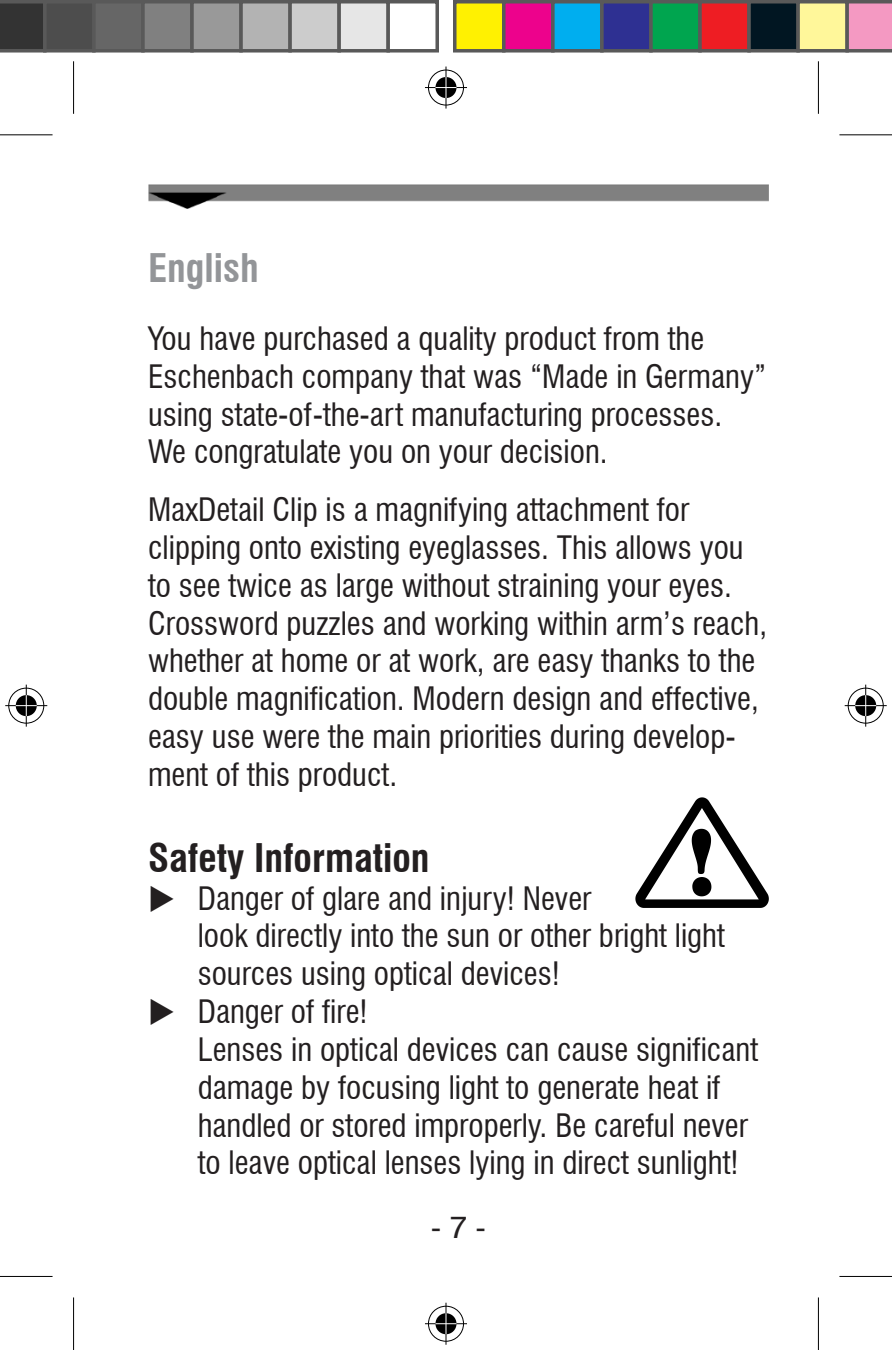
<style>
.page{position:relative;width:892px;height:1350px;background:#fff}
.page>*{position:absolute;margin:0;border:0;box-sizing:border-box;transform-origin:0 0}
.t1{font:700 condensed 38.5px "Swiss 721 BT";color:#231f20}
.t2{font:700 condensed 38.5px "Swiss 721 BT";color:#939598}
.t3{font:condensed 31.5px/37.8px "Swiss 721 BT";color:#231f20}
.t4{font:31.5px "Swiss 721 BT";color:#231f20}
</style>
<div class="page">
<img style="left:148px;top:184px;width:620px;height:24px">
<svg style="left:635px;top:797px;width:133px;height:110px"></svg>
<svg style="left:0;top:135px;width:52px;height:1px"></svg>
<svg style="left:839px;top:135px;width:52px;height:1px"></svg>
<svg style="left:0;top:1276px;width:52px;height:1px"></svg>
<svg style="left:839px;top:1276px;width:52px;height:1px"></svg>
<div style="left:71px;top:61px;width:5px;height:53px;background:#f5f5f5"></div>
<div style="left:71px;top:1297px;width:5px;height:52px;background:#f5f5f5"></div>
<svg style="left:818px;top:61px;width:1px;height:53px"></svg>
<svg style="left:818px;top:1297px;width:1px;height:52px"></svg>
<hr style="left:0;top:134px;width:52px;height:1px;background:#000">
<hr style="left:839px;top:134px;width:52px;height:1px;background:#000">
<hr style="left:0;top:1275px;width:52px;height:1px;background:#000">
<hr style="left:839px;top:1275px;width:52px;height:1px;background:#000">
<hr style="left:73px;top:61px;width:1px;height:53px;background:#000">
<hr style="left:73px;top:1297px;width:1px;height:52px;background:#000">
<hr style="left:817px;top:61px;width:1px;height:53px;background:#000">
<hr style="left:817px;top:1297px;width:1px;height:52px;background:#000">
<div style="left:426px;top:68px;width:39px;height:39px;border:4px solid #fff;border-radius:50%"></div>
<svg style="left:425px;top:85px;width:42px;height:5px"></svg>
<svg style="left:443px;top:66px;width:5px;height:42px"></svg>
<div style="left:433px;top:75px;width:25px;height:25px;border:4px solid #fff;border-radius:50%"></div>
<div style="left:428px;top:70px;width:35px;height:35px;border:1px solid #000;border-radius:50%"></div>
<hr style="left:425px;top:87px;width:42px;height:1px;background:#000">
<hr style="left:445px;top:66px;width:1px;height:42px;background:#000">
<svg style="left:435px;top:77px;width:21px;height:21px"></svg>
<div style="left:426px;top:1303px;width:39px;height:40px;border:4px solid #fff;border-radius:50%"></div>
<svg style="left:425px;top:1321px;width:42px;height:4px"></svg>
<svg style="left:443px;top:1302px;width:5px;height:42px"></svg>
<div style="left:433px;top:1310px;width:25px;height:26px;border:4px solid #fff;border-radius:50%"></div>
<div style="left:428px;top:1305px;width:35px;height:36px;border:1px solid #000;border-radius:50%"></div>
<hr style="left:425px;top:1322px;width:42px;height:2px;background:#000">
<hr style="left:445px;top:1302px;width:1px;height:42px;background:#000">
<svg style="left:435px;top:1312px;width:21px;height:21px"></svg>
<hr style="left:435px;top:1322px;width:21px;height:2px;background:#fff">
<svg style="left:445px;top:1312px;width:1px;height:21px"></svg>
<div style="left:7px;top:686px;width:39px;height:39px;border:4px solid #fff;border-radius:50%"></div>
<svg style="left:5px;top:703px;width:42px;height:4px"></svg>
<svg style="left:24px;top:684px;width:4px;height:42px"></svg>
<div style="left:14px;top:693px;width:25px;height:25px;border:4px solid #fff;border-radius:50%"></div>
<div style="left:8px;top:687px;width:36px;height:36px;border:1px solid #000;border-radius:50%"></div>
<hr style="left:5px;top:705px;width:42px;height:1px;background:#000">
<hr style="left:26px;top:684px;width:1px;height:42px;background:#000">
<svg style="left:16px;top:695px;width:21px;height:21px"></svg>
<div style="left:845px;top:686px;width:40px;height:39px;border:4px solid #fff;border-radius:50%"></div>
<svg style="left:845px;top:703px;width:41px;height:4px"></svg>
<svg style="left:863px;top:684px;width:4px;height:42px"></svg>
<div style="left:852px;top:693px;width:26px;height:25px;border:4px solid #fff;border-radius:50%"></div>
<div style="left:847px;top:687px;width:36px;height:36px;border:1px solid #000;border-radius:50%"></div>
<hr style="left:844px;top:705px;width:42px;height:1px;background:#000">
<hr style="left:864px;top:684px;width:1px;height:42px;background:#000">
<svg style="left:854px;top:695px;width:21px;height:21px"></svg>
<svg style="left:0;top:0;width:43px;height:52px;background:#373737"></svg>
<div style="left:45px;top:2px;width:49px;height:49px;background:#4d4d4d"></div>
<div style="left:43px;top:0;width:53px;height:52px;border:4px solid #595959"></div>
<div style="left:94px;top:2px;width:49px;height:49px;background:#666"></div>
<div style="left:92px;top:0;width:53px;height:52px;border:4px solid #595959"></div>
<div style="left:143px;top:2px;width:49px;height:49px;background:#808080"></div>
<div style="left:141px;top:0;width:53px;height:52px;border:4px solid #595959"></div>
<div style="left:192px;top:2px;width:49px;height:49px;background:#999"></div>
<div style="left:190px;top:0;width:53px;height:52px;border:4px solid #595959"></div>
<div style="left:241px;top:2px;width:49px;height:49px;background:#b3b3b3"></div>
<div style="left:239px;top:0;width:53px;height:52px;border:4px solid #595959"></div>
<div style="left:290px;top:2px;width:49px;height:49px;background:#ccc"></div>
<div style="left:288px;top:0;width:53px;height:52px;border:4px solid #595959"></div>
<div style="left:339px;top:2px;width:49px;height:49px;background:#e6e6e6"></div>
<div style="left:337px;top:0;width:53px;height:52px;border:4px solid #595959"></div>
<div style="left:386px;top:0;width:53px;height:52px;border:4px solid #595959"></div>
<div style="left:454px;top:2px;width:49px;height:49px;background:#fff101"></div>
<div style="left:453px;top:0;width:52px;height:52px;border:4px solid #595959"></div>
<div style="left:503px;top:2px;width:49px;height:49px;background:#ed028c"></div>
<div style="left:502px;top:0;width:52px;height:52px;border:4px solid #595959"></div>
<div style="left:552px;top:2px;width:49px;height:49px;background:#00aeef"></div>
<div style="left:551px;top:0;width:52px;height:52px;border:4px solid #595959"></div>
<div style="left:601px;top:2px;width:49px;height:49px;background:#2e3092"></div>
<div style="left:600px;top:0;width:52px;height:52px;border:4px solid #595959"></div>
<div style="left:650px;top:2px;width:49px;height:49px;background:#00a54f"></div>
<div style="left:649px;top:0;width:52px;height:52px;border:4px solid #595959"></div>
<div style="left:699px;top:2px;width:49px;height:49px;background:#ee1d23"></div>
<div style="left:698px;top:0;width:52px;height:52px;border:4px solid #595959"></div>
<div style="left:748px;top:2px;width:49px;height:49px;background:#011622"></div>
<div style="left:747px;top:0;width:52px;height:52px;border:4px solid #595959"></div>
<div style="left:797px;top:2px;width:49px;height:49px;background:#fff79a"></div>
<div style="left:796px;top:0;width:52px;height:52px;border:4px solid #595959"></div>
<svg style="left:845px;top:0;width:46px;height:52px;background:#d58cad"></svg>
<p class="t2" style="left:148px;top:245px;width:112px">English</p>
<p class="t3" style="left:148px;top:319px;width:619px">You have purchased a quality product from the Eschenbach company that was “Made in Germany” using state-of-the-art manufacturing processes.<br>We congratulate you on your decision.</p>
<p class="t3" style="left:148px;top:490px;width:620px">MaxDetail Clip is a magnifying attachment for clipping onto existing eyeglasses. This allows you to see twice as large without straining your eyes.<br>Crossword puzzles and working within arm’s reach, whether at home or at work, are easy thanks to the double magnification. Modern design and effective, easy use were the main priorities during develop&shy;ment of this product.</p>
<p class="t1" style="left:148px;top:834px;width:283px">Safety Information</p>
<p class="t3" style="left:198px;top:879px;width:561px">Danger of glare and injury! Never<br>look directly into the sun or other bright light sources using optical devices!<br>Danger of fire!<br>Lenses in optical devices can cause significant damage by focusing light to generate heat if handled or stored improperly. Be careful never to leave optical lenses lying in direct sunlight!</p>
<p class="t4" style="left:431px;top:1207px;width:56px">- 7 -</p>
</div>
